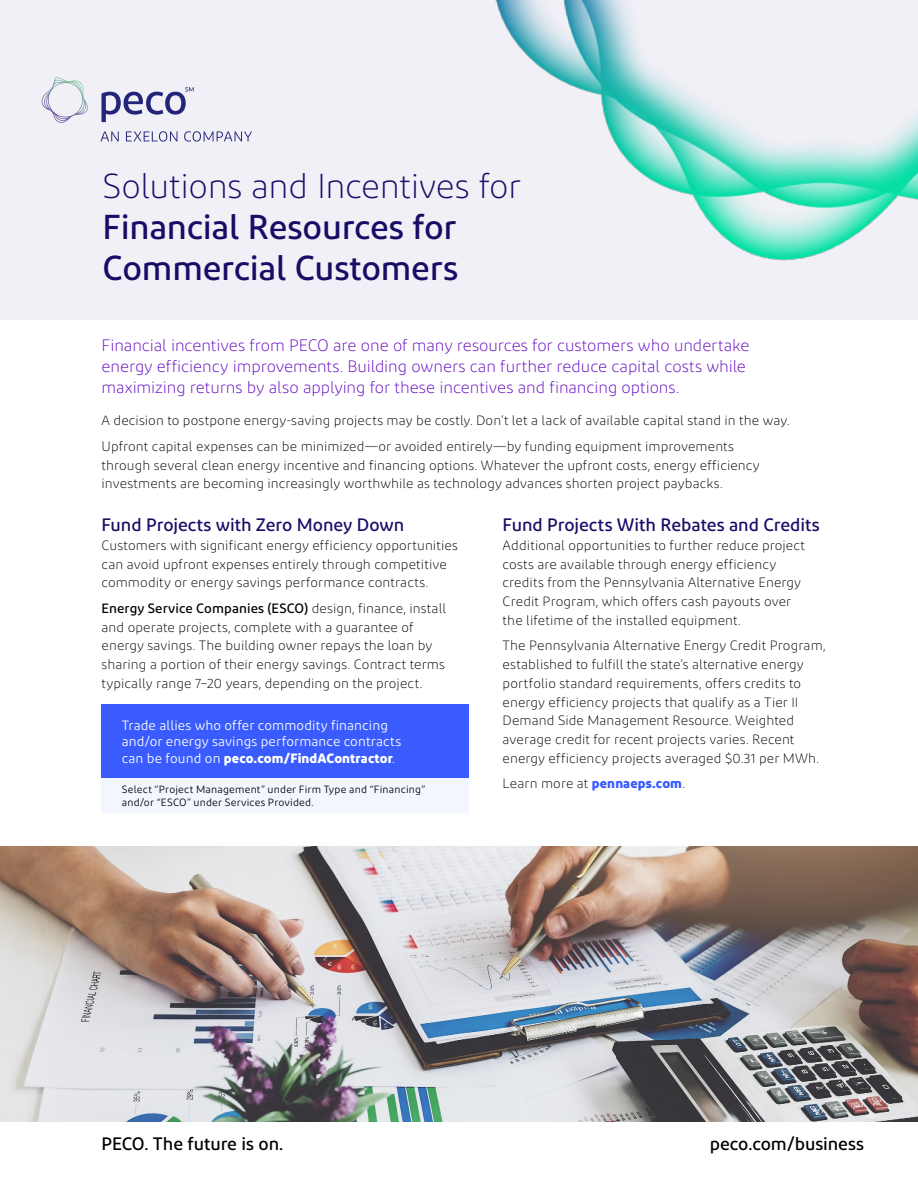
<style>
.page{position:relative;width:918px;height:1188px;background:#fff}
.page>*{position:absolute;margin:0;border:0;box-sizing:border-box;transform-origin:0 0}
.t1{font:500 34.5px/40.8px "Diodrum";letter-spacing:-.01em;color:#170d67}
.t2{font:300 34.5px "Diodrum";letter-spacing:-.01em;color:#170d67}
.t3{font:500 18px "Diodrum";letter-spacing:-.005em;color:#170d67}
.t4{font:500 18px "Diodrum";letter-spacing:-.005em;color:#000}
.t5{font:300 16.5px/21px "Diodrum";letter-spacing:-.005em;color:#6406c1}
.t6{font:300 13.5px/18.8px "Diodrum";letter-spacing:.005em;color:#000}
.t7{font:13.5px/16.5px "Diodrum";letter-spacing:.01em;color:#fff}
.t8{font:10.5px/13.5px "Diodrum";letter-spacing:.015em;color:#000}
.s1{font-weight:500}
.s2{font-weight:700;color:#3a5cff}
.s3{font-weight:700}
</style>
<div class="page">
<img style="left:0;top:846px;width:918px;height:275px">
<div style="left:0;top:0;width:918px;height:319px;background:#f1f0f6"></div>
<svg style="left:101px;top:87px;width:151px;height:55px"></svg>
<svg style="left:41px;top:77px;width:47px;height:46px"></svg>
<img style="left:495px;top:0;width:423px;height:261px">
<div style="left:102px;top:704px;width:367px;height:74px;background:#3a5cff"></div>
<div style="left:102px;top:778px;width:367px;height:35px;background:#f3f5ff"></div>
<h1 class="t2" style="left:103px;top:165px;width:420px">Solutions and Incentives for</h1>
<h1 class="t1" style="left:103px;top:205px;width:357px">Financial Resources for<br>Commercial Customers</h1>
<p class="t5" style="left:102px;top:335px;width:650px">Financial incentives from PECO are one of many resources for customers who undertake energy efficiency improvements. Building owners can further reduce capital costs while maximizing returns by also applying for these incentives and financing options.</p>
<p class="t6" style="left:102px;top:408px;width:690px;line-height:25.5px">A decision to postpone energy-saving projects may be costly. Don’t let a lack of available capital stand in the way.<br>Upfront capital expenses can be minimized—or avoided entirely—by funding equipment improvements</p>
<p class="t6" style="left:102px;top:455px;width:660px">through several clean energy incentive and financing options. Whatever the upfront costs, energy efficiency investments are becoming increasingly worthwhile as technology advances shorten project paybacks.</p>
<h2 class="t3" style="left:102px;top:514px;width:304px">Fund Projects with Zero Money Down</h2>
<p class="t6" style="left:102px;top:536px;width:358px">Customers with significant energy efficiency opportunities can avoid upfront expenses entirely through competitive commodity or energy savings performance contracts.</p>
<p class="t6" style="left:102px;top:599px;width:346px"><span class="s1">Energy Service Companies (ESCO)</span> design, finance, install and operate projects, complete with a guarantee of energy savings. The building owner repays the loan by sharing a portion of their energy savings. Contract terms typically range 7–20 years, depending on the project.</p>
<h2 class="t3" style="left:503px;top:514px;width:319px">Fund Projects With Rebates and Credits</h2>
<p class="t6" style="left:503px;top:536px;width:304px">Additional opportunities to further reduce project costs are available through energy efficiency credits from the Pennsylvania Alternative Energy Credit Program, which offers cash payouts over the lifetime of the installed equipment.</p>
<p class="t6" style="left:503px;top:636px;width:324px">The Pennsylvania Alternative Energy Credit Program, established to fulfill the state’s alternative energy portfolio standard requirements, offers credits to energy efficiency projects that qualify as a Tier II Demand Side Management Resource. Weighted average credit for recent projects varies. Recent energy efficiency projects averaged $0.31 per MWh.</p>
<p class="t6" style="left:503px;top:774px;width:184px">Learn more at <span class="s2">pennaeps.com</span>.</p>
<p class="t7" style="left:122px;top:717px;width:281px">Trade allies who offer commodity financing and/or energy savings performance contracts can be found on <span class="s3">peco.com/FindAContractor</span>.</p>
<p class="t8" style="left:122px;top:782px;width:305px">Select “Project Management” under Firm Type and “Financing” and/or “ESCO” under Services Provided.</p>
<h2 class="t4" style="left:102px;top:1132px;width:183px">PECO. The future is on.</h2>
<h2 class="t4" style="left:710px;top:1132px;width:156px">peco.com/business</h2>
</div>
